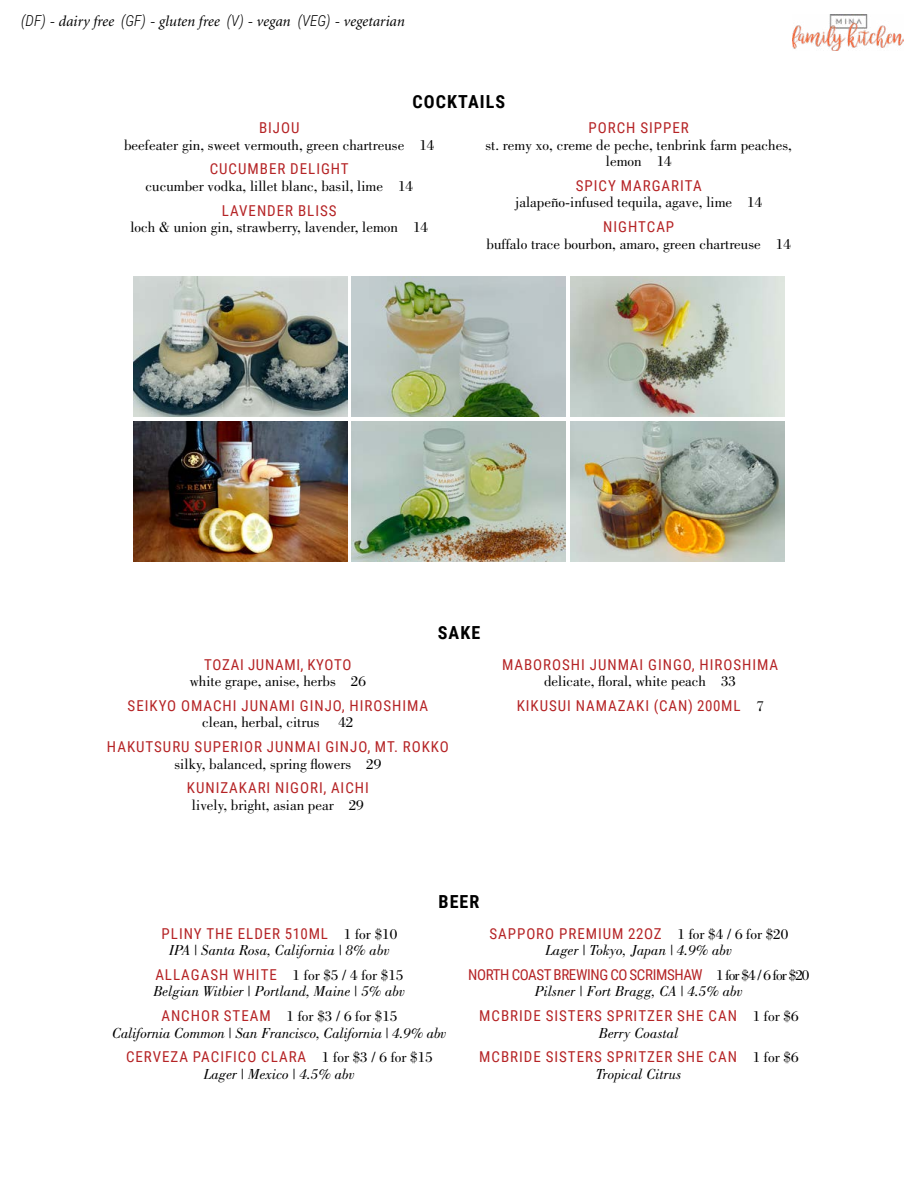
<style>
.page{position:relative;width:918px;height:1188px;background:#fff}
.page>*{position:absolute;margin:0;border:0;box-sizing:border-box;transform-origin:0 0}
.t1{font:700 18px "Roboto Condensed";letter-spacing:.06em;color:#000}
.t2{font:italic 15.15px "Minion";color:#000}
.t3{font:15px/16.5px "Bodoni";color:#000;text-align:center}
.t4{font:15px "Roboto Condensed";letter-spacing:.065em;color:#b52325}
.t5{font:italic 15px/24.8px "Bodoni";color:#000;text-align:center}
.t6{font:15px "Roboto Condensed";letter-spacing:-.025em;color:#b52325}
.t7{font:15px "Roboto Condensed";letter-spacing:.045em;color:#b52325}
.s1{font-family:"Roboto Condensed";font-weight:300}
.s2{font-family:"Bodoni";color:#000}
.s3{font-family:"Roboto Condensed";font-style:normal;color:#b52325}
.s4{font-style:normal}
</style>
<div class="page">
<img style="left:793px;top:15px;width:111px;height:35px">
<img style="left:134px;top:277px;width:213px;height:140px">
<img style="left:352px;top:277px;width:214px;height:140px">
<img style="left:571px;top:277px;width:213px;height:140px">
<img style="left:134px;top:421px;width:213px;height:140px">
<img style="left:352px;top:421px;width:214px;height:140px">
<img style="left:571px;top:421px;width:213px;height:140px">
<p class="t2" style="left:21px;top:14px;width:384px"><span class="s1">(DF)</span> - dairy free <span class="s1">(GF)</span> - gluten free <span class="s1">(V)</span> - vegan <span class="s1">(VEG)</span> - vegetarian</p>
<p class="t1" style="left:413px;top:89px;width:94px">COCKTAILS</p>
<p class="t4" style="left:259px;top:117px;width:42px">BIJOU</p>
<p class="t3" style="left:124px;top:137px;width:312px">beefeater gin, sweet vermouth, green chartreuse 14</p>
<p class="t4" style="left:210px;top:159px;width:141px">CUCUMBER DELIGHT</p>
<p class="t3" style="left:146px;top:178px;width:269px">cucumber vodka, lillet blanc, basil, lime 14</p>
<p class="t4" style="left:222px;top:200px;width:116px">LAVENDER BLISS</p>
<p class="t3" style="left:130px;top:219px;width:299px">loch &amp; union gin, strawberry, lavender, lemon 14</p>
<p class="t4" style="left:589px;top:117px;width:102px">PORCH SIPPER</p>
<p class="t3" style="left:485px;top:137px;width:308px">st. remy xo, creme de peche, tenbrink farm peaches, lemon 14</p>
<p class="t4" style="left:576px;top:175px;width:127px">SPICY MARGARITA</p>
<p class="t3" style="left:515px;top:194px;width:249px">jalapeño-infused tequila, agave, lime 14</p>
<p class="t4" style="left:603px;top:216px;width:73px">NIGHTCAP</p>
<p class="t3" style="left:487px;top:236px;width:306px">buffalo trace bourbon, amaro, green chartreuse 14</p>
<p class="t1" style="left:438px;top:620px;width:44px">SAKE</p>
<p class="t7" style="left:204px;top:654px;width:149px">TOZAI JUNAMI, KYOTO</p>
<p class="t3" style="left:190px;top:673px;width:178px">white grape, anise, herbs 26</p>
<p class="t4" style="left:128px;top:695px;width:302px">SEIKYO OMACHI JUNAMI GINJO, HIROSHIMA</p>
<p class="t3" style="left:202px;top:714px;width:119px">clean, herbal, citrus</p>
<p class="t3" style="left:338px;top:714px;width:16px">42</p>
<p class="t4" style="left:107px;top:736px;width:343px">HAKUTSURU SUPERIOR JUNMAI GINJO, MT. ROKKO</p>
<p class="t3" style="left:174px;top:755px;width:208px">silky, balanced, spring flowers 29</p>
<p class="t4" style="left:187px;top:778px;width:184px">KUNIZAKARI NIGORI, AICHI</p>
<p class="t3" style="left:192px;top:797px;width:173px">lively, bright, asian pear 29</p>
<p class="t4" style="left:502px;top:654px;width:277px">MABOROSHI JUNMAI GINGO, HIROSHIMA</p>
<p class="t3" style="left:544px;top:673px;width:194px">delicate, floral, white peach 33</p>
<p class="t4" style="left:517px;top:695px;width:249px">KIKUSUI NAMAZAKI (CAN) 200ML <span class="s2">7</span></p>
<p class="t1" style="left:439px;top:889px;width:42px">BEER</p>
<p class="t4" style="left:162px;top:923px;width:237px">PLINY THE ELDER 510ML <span class="s2">1 for $10</span></p>
<p class="t5" style="left:155px;top:938px;width:250px">IPA | Santa Rosa, California | 8% abv<br><span class="s3">ALLAGASH WHITE</span> <span class="s4">1 for $5 / 4 for $15</span></p>
<p class="t5" style="left:153px;top:979px;width:253px">Belgian Witbier | Portland, Maine | 5% abv<br><span class="s3">ANCHOR STEAM</span> <span class="s4">1 for $3 / 6 for $15</span></p>
<p class="t5" style="left:112px;top:1020px;width:336px">California Common | San Francisco, California | 4.9% abv</p>
<p class="t4" style="left:126px;top:1046px;width:308px">CERVEZA PACIFICO CLARA <span class="s2">1 for $3 / 6 for $15</span></p>
<p class="t5" style="left:204px;top:1061px;width:152px">Lager | Mexico | 4.5% abv</p>
<p class="t4" style="left:489px;top:923px;width:300px">SAPPORO PREMIUM 22OZ <span class="s2">1 for $4 / 6 for $20</span></p>
<p class="t5" style="left:545px;top:938px;width:188px">Lager | Tokyo, Japan | 4.9% abv</p>
<p class="t6" style="left:468px;top:964px;width:343px">NORTH COAST BREWING CO SCRIMSHAW <span class="s2">1 for $4 / 6 for $20</span></p>
<p class="t5" style="left:535px;top:979px;width:209px">Pilsner | Fort Bragg, CA | 4.5% abv</p>
<p class="t4" style="left:479px;top:1005px;width:321px">MCBRIDE SISTERS SPRITZER SHE CAN <span class="s2">1 for $6</span></p>
<p class="t5" style="left:599px;top:1020px;width:81px">Berry Coastal</p>
<p class="t4" style="left:479px;top:1046px;width:321px">MCBRIDE SISTERS SPRITZER SHE CAN <span class="s2">1 for $6</span></p>
<p class="t5" style="left:596px;top:1061px;width:87px">Tropical Citrus</p>
</div>
